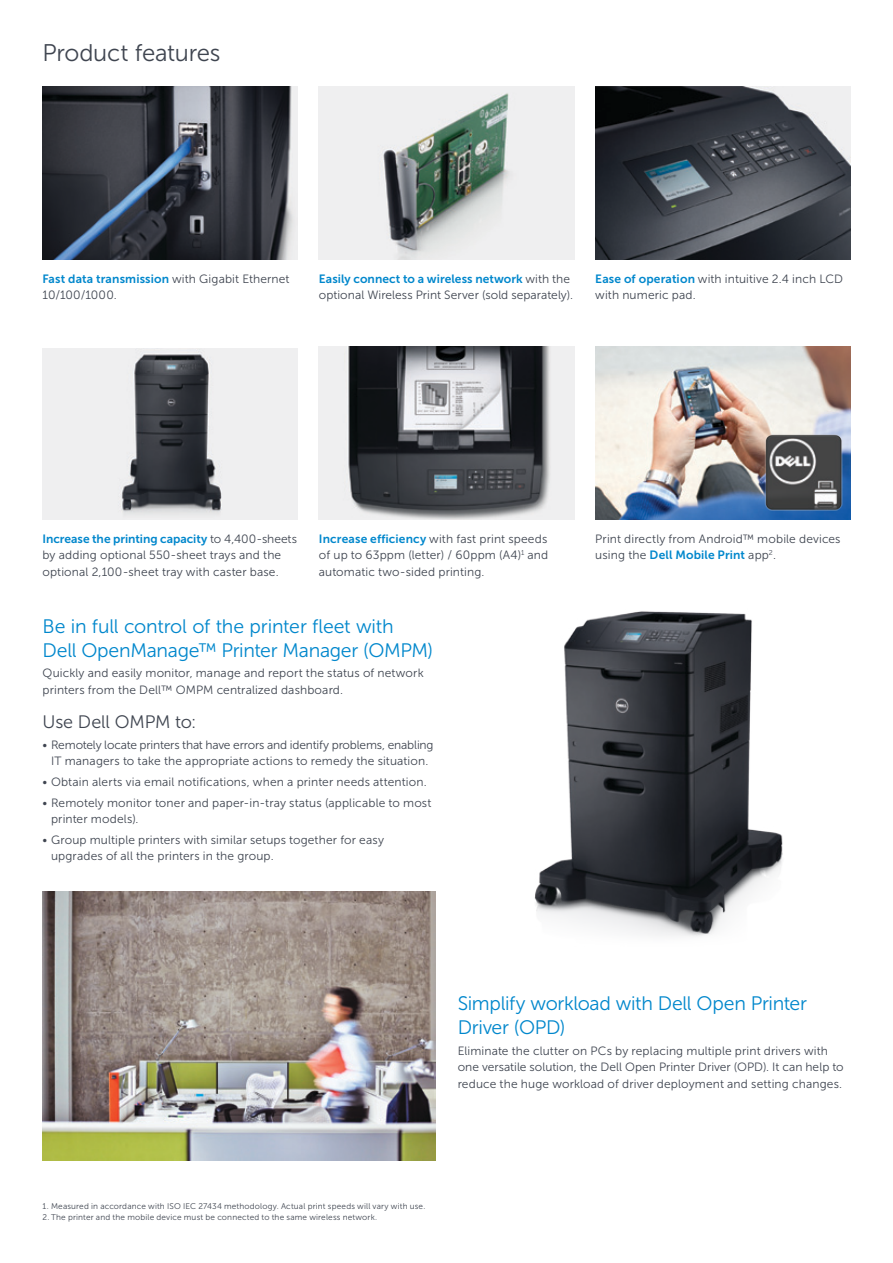
<style>
.page{position:relative;width:893px;height:1263px;background:#fff}
.page>*{position:absolute;margin:0;border:0;box-sizing:border-box;transform-origin:0 0}
.t1{font:24px "Museo Sans For Dell 300";letter-spacing:-.01em;color:#3f4550}
.t2{font:19.5px/24px "Museo Sans For Dell 300";letter-spacing:-.015em;color:#0087cc}
.t3{font:18px "Museo Sans For Dell 300";letter-spacing:-.01em;color:#3f4550}
.t4{font:12px/16.5px "Museo Sans For Dell 300";letter-spacing:.01em;color:#3f4550}
.t5{font:12px "Museo Sans For Dell 700";letter-spacing:.005em;color:#0087cc}
.t6{font:12px/16.5px "Museo Sans For Dell 300";letter-spacing:-.01em;color:#3f4550;text-align:center}
.t7{font:8.25px "Museo Sans For Dell 300";letter-spacing:.02em;color:#3f4550}
.s1{font-family:"Museo Sans For Dell 300";color:#3f4550}
.s2{font-family:"Museo Sans For Dell 700";color:#0087cc}
</style>
<div class="page">
<img style="left:595px;top:347px;width:255px;height:172px">
<img style="left:757px;top:425px;width:93px;height:94px">
<img style="left:319px;top:86px;width:255px;height:173px">
<img style="left:43px;top:86px;width:255px;height:173px">
<img style="left:595px;top:86px;width:255px;height:173px">
<img style="left:43px;top:348px;width:255px;height:171px">
<img style="left:319px;top:347px;width:255px;height:172px">
<img style="left:534px;top:611px;width:249px;height:326px">
<img style="left:43px;top:892px;width:393px;height:268px">
<h1 class="t1" style="left:42px;top:39px;width:180px">Product features</h1>
<p class="t5" style="left:43px;top:272px;width:249px">Fast data transmission <span class="s1">with Gigabit Ethernet</span></p>
<p class="t4" style="left:43px;top:287px;width:76px">10/100/1000.</p>
<p class="t5" style="left:319px;top:272px;width:253px">Easily connect to a wireless network <span class="s1">with the</span></p>
<p class="t4" style="left:319px;top:287px;width:256px">optional Wireless Print Server (sold separately).</p>
<p class="t4" style="left:595px;top:270px;width:249px"><span class="s2">Ease of operation</span> with intuitive 2.4 inch LCD with numeric pad.</p>
<p class="t5" style="left:43px;top:532px;width:256px">Increase the printing capacity <span class="s1">to 4,400-sheets</span></p>
<p class="t4" style="left:43px;top:547px;width:240px">by adding optional 550-sheet trays and the optional 2,100-sheet tray with caster base.</p>
<p class="t4" style="left:319px;top:531px;width:231px;text-align:justify"><span class="s2">Increase efficiency</span> with fast print speeds of up to 63ppm (letter) / 60ppm (A4)<sup>1</sup> and automatic two-sided printing.</p>
<h2 class="t2" style="left:43px;top:614px;width:392px">Be in full control of the printer fleet with<br>Dell OpenManage™ Printer Manager (OMPM)</h2>
<p class="t4" style="left:43px;top:665px;width:383px">Quickly and easily monitor, manage and report the status of network printers from the Dell™ OMPM centralized dashboard.</p>
<h3 class="t3" style="left:43px;top:712px;width:155px">Use Dell OMPM to:</h3>
<p class="t6" style="left:43px;top:736px;width:393px">• Remotely locate printers that have errors and identify problems, enabling<br>IT managers to take the appropriate actions to remedy the situation.</p>
<p class="t4" style="left:43px;top:773px;width:386px">• Obtain alerts via email notifications, when a printer needs attention.</p>
<p class="t4" style="left:51px;top:794px;width:382px;text-indent:-9px">• Remotely monitor toner and paper-in-tray status (applicable to most printer models).</p>
<p class="t4" style="left:51px;top:831px;width:334px;text-indent:-9px">• Group multiple printers with similar setups together for easy upgrades of all the printers in the group.</p>
<p class="t4" style="left:595px;top:531px;width:247px">Print directly from Android™ mobile devices</p>
<p class="t5" style="left:595px;top:548px;width:182px"><span class="s1">using the</span> Dell Mobile Print <span class="s1">app</span><sup>2</sup><span class="s1">.</span></p>
<h2 class="t2" style="left:458px;top:991px;width:351px">Simplify workload with Dell Open Printer<br>Driver (OPD)</h2>
<p class="t4" style="left:458px;top:1042px;width:387px">Eliminate the clutter on PCs by replacing multiple print drivers with one versatile solution, the Dell Open Printer Driver (OPD). It can help to reduce the huge workload of driver deployment and setting changes.</p>
<p class="t7" style="left:43px;top:1202px;width:384px">1. Measured in accordance with ISO IEC 27434 methodology. Actual print speeds will vary with use.</p>
<p class="t7" style="left:43px;top:1213px;width:336px">2. The printer and the mobile device must be connected to the same wireless network.</p>
</div>
